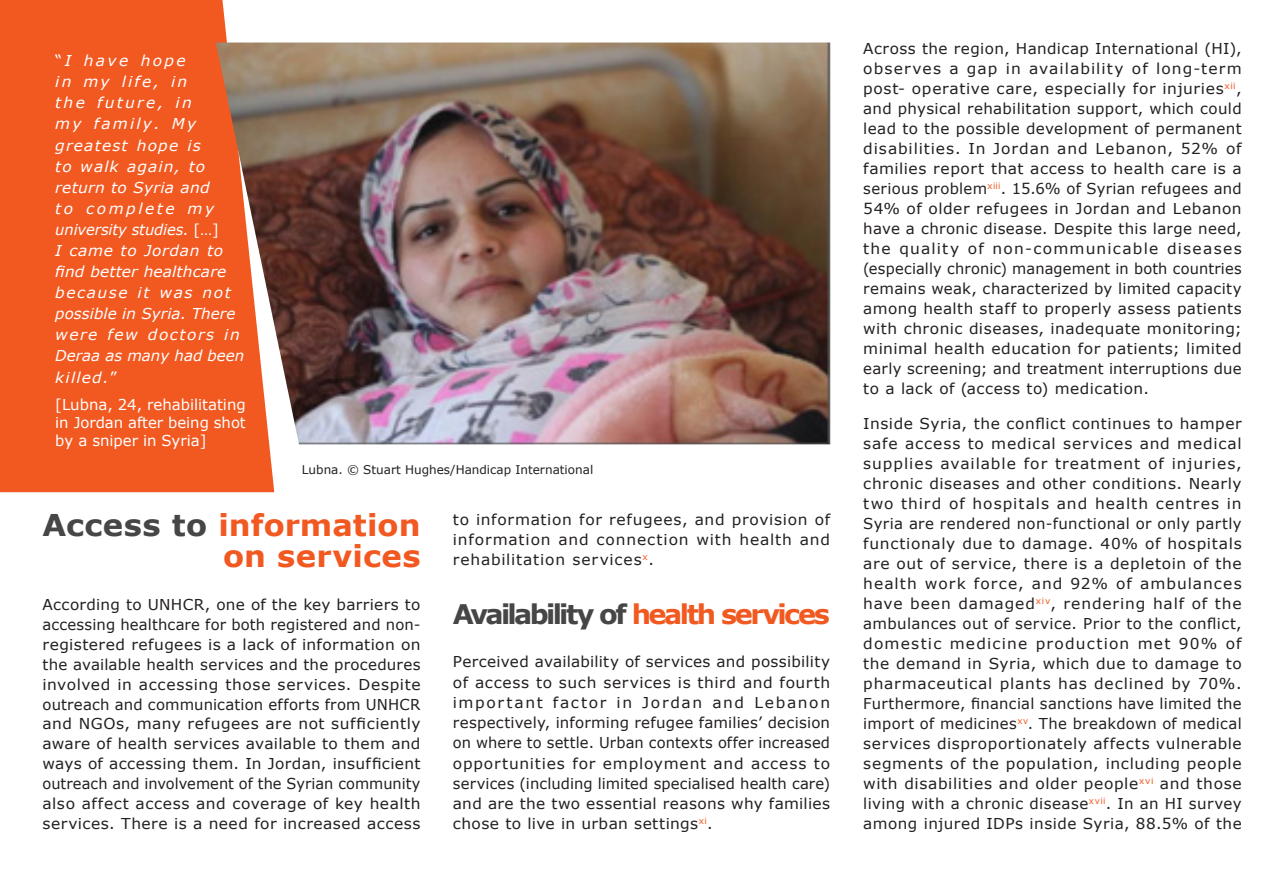
<style>
.page{position:relative;width:1263px;height:893px;background:#fff}
.page>*{position:absolute;margin:0;border:0;box-sizing:border-box;transform-origin:0 0}
.t1{font:700 30px/30.5px "Verdana";color:#f15921;text-align:right}
.t2{font:700 27px "Verdana";letter-spacing:-.095em;color:#464646}
.t3{font:15px/20px "Verdana";letter-spacing:.03em;color:#231f20;text-align:justify}
.t4{font:italic 15px/21.1px "Verdana";letter-spacing:.065em;color:#fff}
.t5{font:15px/18.1px "Verdana";color:#fff;text-align:justify}
.t6{font:12px "Verdana";color:#231f20}
.s1{font-style:normal}
.s2{color:#464646}
.s3{color:#f15921}
</style>
<div class="page">
<div style="left:0;top:0;width:274px;height:492px;background:#f15921"></div>
<img style="left:216px;top:43px;width:614px;height:401px">
<p class="t4" style="left:55px;top:50px;width:191px"><span class="s1">“</span>I have hope<br>in my life, in<br>the future, in<br>my family. My greatest hope is<br>to walk again, to return to Syria and<br>to complete my university studies. <span class="s1">[…]<br></span>I came to Jordan to find better healthcare because it was not possible in Syria. There were few doctors in<br>Deraa as many had been killed.<span class="s1">”</span></p>
<p class="t5" style="left:55px;top:395px;width:192px">[Lubna, 24, rehabilitating in Jordan after being shot by a sniper in Syria]</p>
<p class="t6" style="left:302px;top:462px;width:293px">Lubna. © Stuart Hughes/Handicap International</p>
<p class="t1" style="left:43px;top:509px;width:380px"><span class="s2">Access to</span> information on services</p>
<p class="t3" style="left:43px;top:594px;width:380px">According to UNHCR, one of the key barriers to accessing healthcare for both registered and non&shy;registered refugees is a lack of information on the available health services and the procedures involved in accessing those services. Despite outreach and communication efforts from UNHCR and NGOs, many refugees are not sufficiently aware of health services available to them and ways of accessing them. In Jordan, insufficient outreach and involvement of the Syrian community also affect access and coverage of key health services. There is a need for increased access</p>
<p class="t3" style="left:453px;top:509px;width:379px">to information for refugees, and provision of information and connection with health and rehabilitation services<sup>x</sup>.</p>
<p class="t2" style="left:453px;top:597px;width:379px">Availability of <span class="s3">health services</span></p>
<p class="t3" style="left:453px;top:651px;width:379px">Perceived availability of services and possibility of access to such services is third and fourth important factor in Jordan and Lebanon respectively, informing refugee families’ decision on where to settle. Urban contexts offer increased opportunities for employment and access to services (including limited specialised health care) and are the two essential reasons why families chose to live in urban settings<sup>xi</sup>.</p>
<p class="t3" style="left:863px;top:38px;width:380px">Across the region, Handicap International (HI), observes a gap in availability of long-term post- operative care, especially for injuries<sup>xii</sup>, and physical rehabilitation support, which could lead to the possible development of permanent disabilities. In Jordan and Lebanon, 52% of families report that access to health care is a serious problem<sup>xiii</sup>. 15.6% of Syrian refugees and 54% of older refugees in Jordan and Lebanon have a chronic disease. Despite this large need, the quality of non-communicable diseases (especially chronic) management in both countries remains weak, characterized by limited capacity among health staff to properly assess patients with chronic diseases, inadequate monitoring; minimal health education for patients; limited early screening; and treatment interruptions due to a lack of (access to) medication.</p>
<p class="t3" style="left:863px;top:413px;width:380px">Inside Syria, the conflict continues to hamper safe access to medical services and medical supplies available for treatment of injuries, chronic diseases and other conditions. Nearly two third of hospitals and health centres in Syria are rendered non-functional or only partly functionaly due to damage. 40% of hospitals are out of service, there is a depletoin of the health work force, and 92% of ambulances have been damaged<sup>xiv</sup>, rendering half of the ambulances out of service. Prior to the conflict, domestic medicine production met 90% of the demand in Syria, which due to damage to pharmaceutical plants has declined by 70%.<br>Furthermore, financial sanctions have limited the import of medicines<sup>xv</sup>. The breakdown of medical services disproportionately affects vulnerable segments of the population, including people with disabilities and older people<sup>xvi</sup> and those living with a chronic disease<sup>xvii</sup>. In an HI survey among injured IDPs inside Syria, 88.5% of the</p>
</div>
